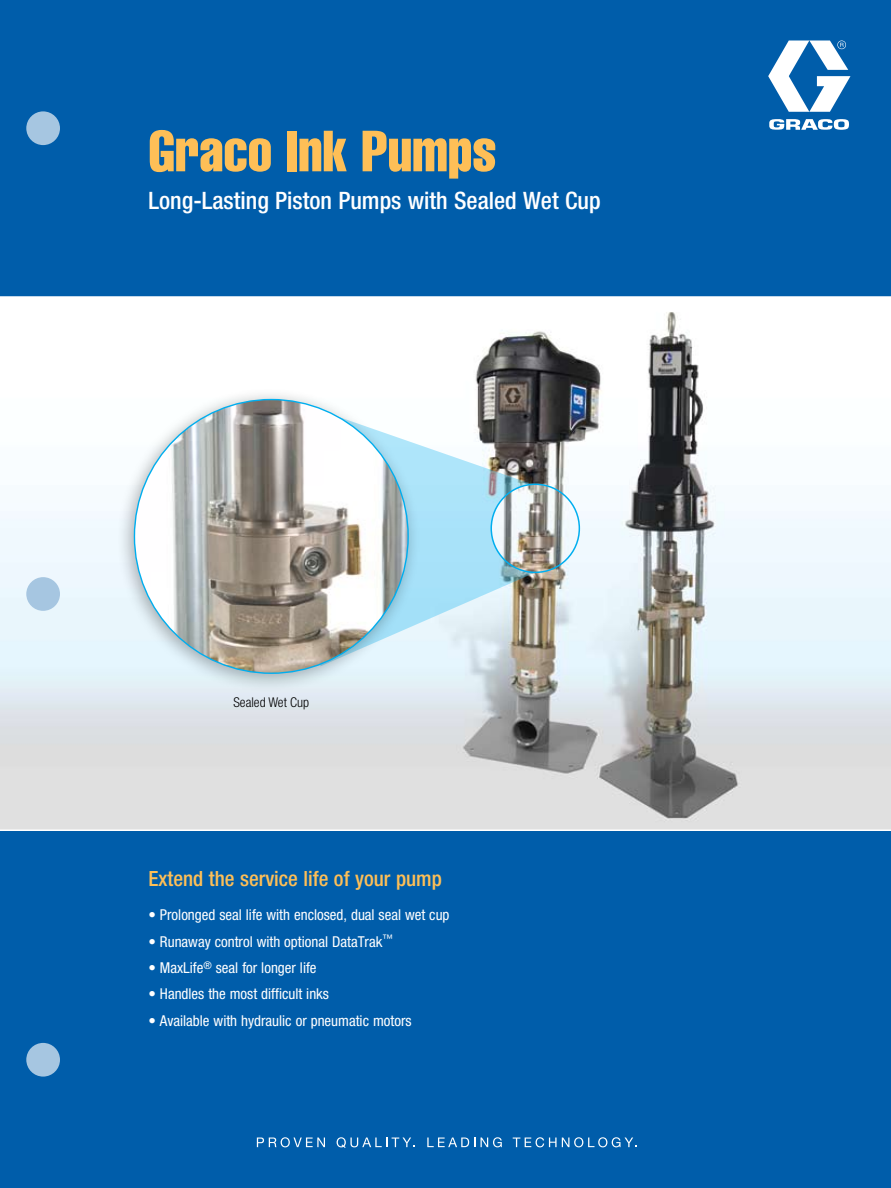
<style>
.page{position:relative;width:891px;height:1188px;background:#005daa}
.page>*{position:absolute;margin:0;border:0;box-sizing:border-box;transform-origin:0 0}
.t1{font:57px "Helvetica LT Std Comp";color:#febf57}
.t2{font:500 condensed 24px "Helvetica Neue LT Std";color:#fff}
.t3{font:500 condensed 21px "Helvetica Neue LT Std";color:#febf57}
.t4{font:condensed 15px "Helvetica Neue LT Std";color:#fff}
.t5{font:300 condensed 13.5px "Helvetica Neue LT Std";color:#000}
</style>
<div class="page">
<svg style="left:768px;top:41px;width:82px;height:89px"></svg>
<img style="left:0;top:298px;width:891px;height:532px">
<hr style="left:0;top:296px;width:891px;height:2px;background:#fff">
<hr style="left:0;top:830px;width:891px;height:1px;background:#fff">
<div style="left:26px;top:111px;width:34px;height:34px;background:#a6c6e1;border-radius:50%"></div>
<div style="left:26px;top:1043px;width:34px;height:34px;background:#a6c6e1;border-radius:50%"></div>
<div style="left:26px;top:577px;width:34px;height:34px;background:#a6c6e1;border-radius:50%"></div>
<svg style="left:257px;top:1137px;width:68px;height:10px"></svg>
<svg style="left:337px;top:1137px;width:78px;height:11px"></svg>
<svg style="left:427px;top:1138px;width:48px;height:9px"></svg>
<svg style="left:481px;top:1137px;width:21px;height:10px"></svg>
<svg style="left:513px;top:1137px;width:124px;height:10px"></svg>
<img style="left:420px;top:413px;width:114px;height:253px">
<div style="left:115px;top:387px;width:305px;height:305px;background:#000;opacity:.3"></div>
<img style="left:134px;top:400px;width:274px;height:273px;border-radius:137px">
<div style="left:490px;top:484px;width:90px;height:89px;border:2px solid #00aeef;border-radius:50%"></div>
<h1 class="t1" style="left:148px;top:115px;width:350px">Graco Ink Pumps</h1>
<h2 class="t2" style="left:148px;top:186px;width:454px">Long-Lasting Piston Pumps with Sealed Wet Cup</h2>
<p class="t5" style="left:233px;top:694px;width:77px">Sealed Wet Cup</p>
<h3 class="t3" style="left:148px;top:866px;width:295px">Extend the service life of your pump</h3>
<p class="t4" style="left:148px;top:906px;width:303px">• Prolonged seal life with enclosed, dual seal wet cup</p>
<p class="t4" style="left:148px;top:933px;width:246px">• Runaway control with optional DataTrak<sup>™</sup></p>
<p class="t4" style="left:148px;top:959px;width:170px">• MaxLife<sup>®</sup> seal for longer life</p>
<p class="t4" style="left:148px;top:985px;width:182px">• Handles the most difficult inks</p>
<p class="t4" style="left:148px;top:1012px;width:265px">• Available with hydraulic or pneumatic motors</p>
</div>
